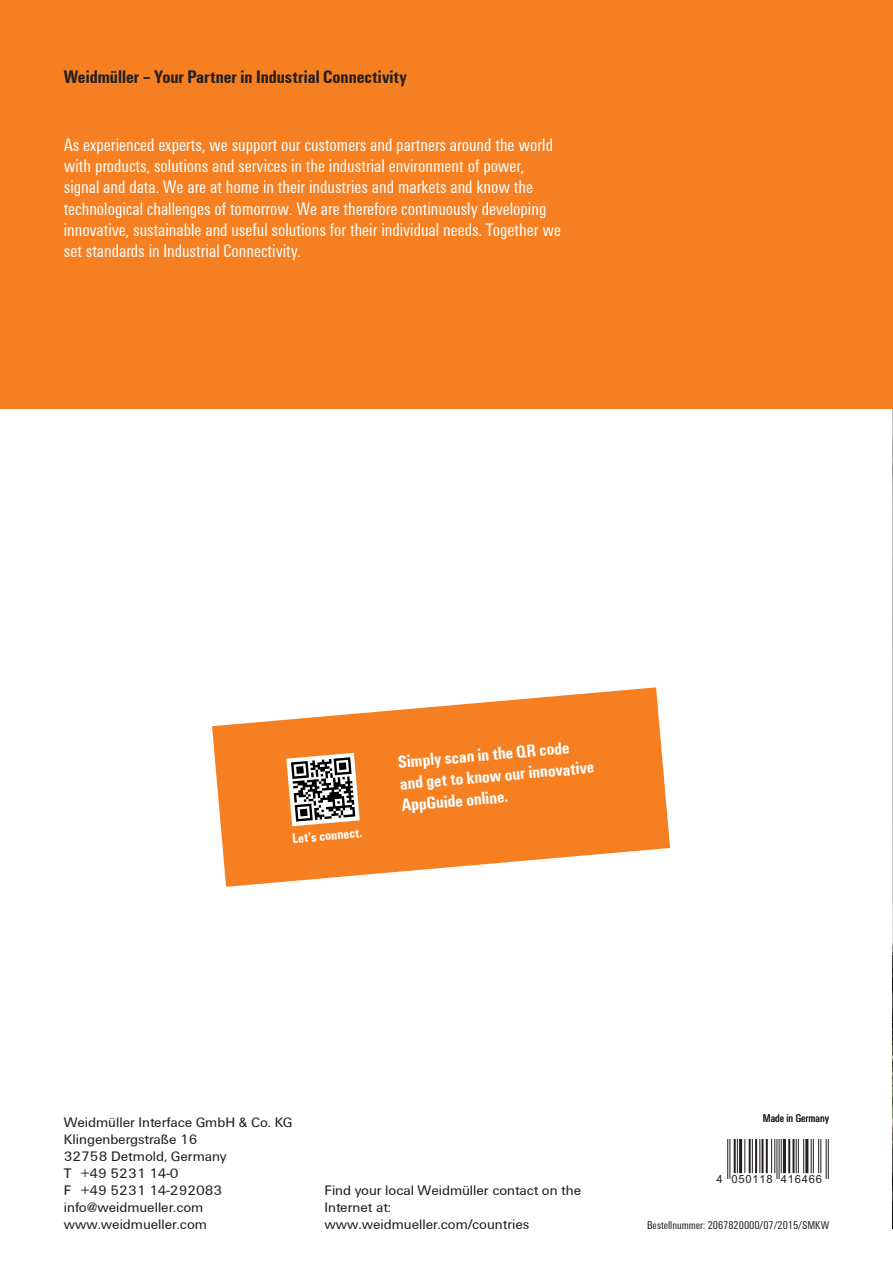
<style>
.page{position:relative;width:893px;height:1263px;background:#fff}
.page>*{position:absolute;margin:0;border:0;box-sizing:border-box;transform-origin:0 0}
.t1{font:18.75px/21.3px "Weidmueller Condensed";color:#fff}
.t2{font:700 18.75px "Weidmueller Condensed";color:#231f20}
.t3{font:700 18px/21.6px "Weidmueller Condensed";color:#fff}
.t4{font:14.25px/17px "Weidmueller";color:#231f20}
.t5{font:700 14.25px "Weidmueller Condensed";color:#fff}
.t6{font:11.7px "Weidmueller Condensed";color:#231f20}
.t7{font:11.25px "Arial";letter-spacing:.07em;color:#231f20}
</style>
<div class="page">
<img style="left:892px;top:408px;width:1px;height:753px">
<svg style="left:212px;top:687px;width:458px;height:200px;fill:#f57f21"></svg>
<svg style="left:286px;top:753px;width:74px;height:73px"></svg>
<svg style="left:892px;top:1161px;width:1px;height:69px"></svg>
<div style="left:0;top:0;width:893px;height:408px;background:#f57f21"></div>
<svg style="left:728px;top:1140px;width:100px;height:39px"></svg>
<hr style="left:729px;top:1140px;width:1px;height:39px;background:#231f20">
<hr style="left:727px;top:1140px;width:1px;height:39px;background:#231f20">
<hr style="left:734px;top:1140px;width:2px;height:33px;background:#231f20">
<hr style="left:737px;top:1140px;width:1px;height:33px;background:#231f20">
<hr style="left:739px;top:1140px;width:3px;height:33px;background:#231f20">
<hr style="left:744px;top:1140px;width:1px;height:33px;background:#231f20">
<hr style="left:749px;top:1140px;width:2px;height:33px;background:#231f20">
<hr style="left:752px;top:1140px;width:1px;height:33px;background:#231f20">
<hr style="left:755px;top:1140px;width:2px;height:33px;background:#231f20">
<hr style="left:759px;top:1140px;width:1px;height:33px;background:#231f20">
<hr style="left:766px;top:1140px;width:2px;height:33px;background:#231f20">
<hr style="left:761px;top:1140px;width:2px;height:33px;background:#231f20">
<hr style="left:781px;top:1140px;width:1px;height:33px;background:#231f20">
<hr style="left:779px;top:1140px;width:1px;height:39px;background:#231f20">
<hr style="left:776px;top:1140px;width:1px;height:39px;background:#231f20">
<hr style="left:774px;top:1140px;width:1px;height:33px;background:#231f20">
<hr style="left:771px;top:1140px;width:1px;height:33px;background:#231f20">
<hr style="left:783px;top:1140px;width:3px;height:33px;background:#231f20">
<hr style="left:792px;top:1140px;width:2px;height:33px;background:#231f20">
<hr style="left:788px;top:1140px;width:2px;height:33px;background:#231f20">
<hr style="left:803px;top:1140px;width:1px;height:33px;background:#231f20">
<hr style="left:798px;top:1140px;width:1px;height:33px;background:#231f20">
<hr style="left:796px;top:1140px;width:1px;height:33px;background:#231f20">
<hr style="left:805px;top:1140px;width:3px;height:33px;background:#231f20">
<hr style="left:828px;top:1140px;width:1px;height:39px;background:#231f20">
<hr style="left:826px;top:1140px;width:1px;height:39px;background:#231f20">
<hr style="left:820px;top:1140px;width:1px;height:33px;background:#231f20">
<hr style="left:818px;top:1140px;width:1px;height:33px;background:#231f20">
<hr style="left:813px;top:1140px;width:1px;height:33px;background:#231f20">
<hr style="left:811px;top:1140px;width:1px;height:33px;background:#231f20">
<p class="t2" style="left:64px;top:63px;width:345px">Weidmüller – Your Partner in Industrial Connectivity</p>
<p class="t1" style="left:64px;top:133px;width:499px">As experienced experts, we support our customers and partners around the world with products, solutions and services in the industrial environment of power, signal and data. We are at home in their industries and markets and know the technological challenges of tomorrow. We are therefore continuously developing innovative, sustainable and useful solutions for their individual needs. Together we set standards in Industrial Connectivity.</p>
<p class="t5" style="left:291px;top:828px;width:72px;rotate:-5deg">Let’s connect.</p>
<p class="t3" style="left:397px;top:751px;width:196px;rotate:-5deg">Simply scan in the QR code and get to know our innovative<br>AppGuide online.</p>
<p class="t4" style="left:64px;top:1113px;width:230px">Weidmüller Interface GmbH &amp; Co. KG<br>Klingenbergstraße 16<br>32758 Detmold, Germany<br>T +49 5231 14-0<br>F +49 5231 14-292083 info@weidmueller.com www.weidmueller.com</p>
<p class="t4" style="left:325px;top:1181px;width:258px">Find your local Weidmüller contact on the<br>Internet at: www.weidmueller.com/countries</p>
<p class="t6" style="left:763px;top:1110px;width:68px">Made in Germany</p>
<p class="t7" style="left:716px;top:1172px;width:107px">4 050118 416466</p>
<p class="t6" style="left:647px;top:1217px;width:184px">Bestellnummer: 2067820000/07/2015/SMKW</p>
</div>
